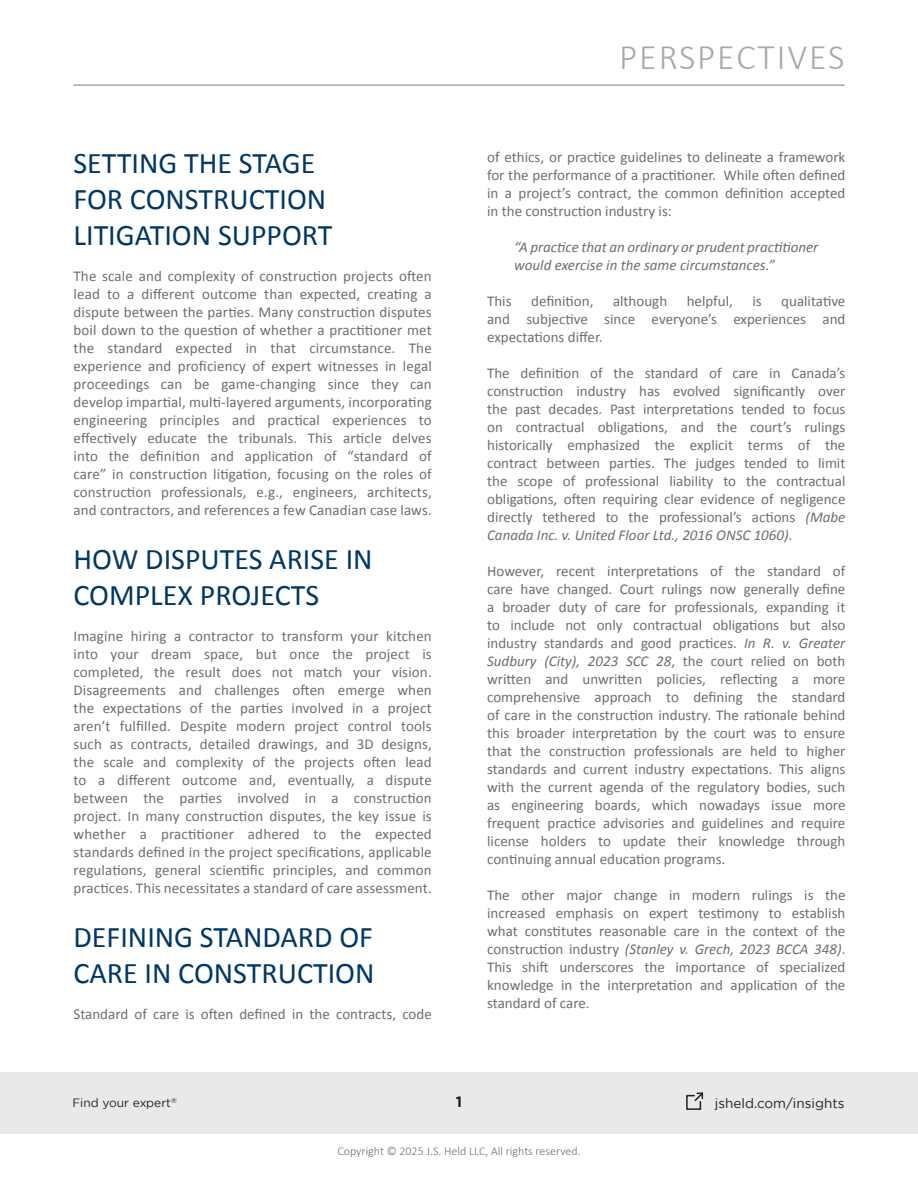
<style>
.page{position:relative;width:918px;height:1188px;background:#fff}
.page>*{position:absolute;margin:0;border:0;box-sizing:border-box;transform-origin:0 0}
.t1{font:300 36px "Calibri";letter-spacing:.05em;color:#a6a8aa}
.Main_Titles{font:30px/36px "Calibri";color:#003764}
.Text_Styles{font:15px/18px "Calibri";color:#6d6e70;text-align:justify}
.Text_Styles-2{font:italic 15px/18px "Calibri";color:#6d6e70}
.t2{font:700 15px "Gotham";color:#231f20}
.t3{font:13.5px "Gotham";color:#231f20}
.t4{font:300 12px "Calibri";color:#6d6e70}
.t5{font:12px "Gotham";color:#241f21}
.t6{font:7.05px "Gotham";color:#241f21}
.s1{font-style:italic}
</style>
<div class="page">
<div style="left:0;top:1072px;width:918px;height:62px;background:#e9e9e9"></div>
<svg style="left:686px;top:1092px;width:18px;height:18px"></svg>
<hr style="left:74px;top:85px;width:770px;height:1px;background:#a6a8ab">
<p class="Main_Titles" style="left:74px;top:144px;width:260px">SETTING THE STAGE<br>FOR CONSTRUCTION<br>LITIGATION SUPPORT</p>
<p class="Text_Styles" style="left:74px;top:266px;width:360px">The scale and complexity of construction projects often lead to a different outcome than expected, creating a dispute between the parties. Many construction disputes boil down to the question of whether a practitioner met the standard expected in that circumstance. The experience and proficiency of expert witnesses in legal proceedings can be game-changing since they can develop impartial, multi-layered arguments, incorporating engineering principles and practical experiences to effectively educate the tribunals. This article delves into the definition and application of “standard of care” in construction litigation, focusing on the roles of construction professionals, e.g., engineers, architects, and contractors, and references a few Canadian case laws.</p>
<p class="Main_Titles" style="left:74px;top:540px;width:301px">HOW DISPUTES ARISE IN<br>COMPLEX PROJECTS</p>
<p class="Text_Styles" style="left:74px;top:626px;width:360px">Imagine hiring a contractor to transform your kitchen into your dream space, but once the project is completed, the result does not match your vision.<br>Disagreements and challenges often emerge when the expectations of the parties involved in a project aren’t fulfilled. Despite modern project control tools such as contracts, detailed drawings, and 3D designs, the scale and complexity of the projects often lead to a different outcome and, eventually, a dispute between the parties involved in a construction project. In many construction disputes, the key issue is whether a practitioner adhered to the expected standards defined in the project specifications, applicable regulations, general scientific principles, and common practices. This necessitates a standard of care assessment.</p>
<p class="Main_Titles" style="left:74px;top:918px;width:303px">DEFINING STANDARD OF<br>CARE IN CONSTRUCTION</p>
<p class="Text_Styles" style="left:74px;top:1004px;width:360px">Standard of care is often defined in the contracts, code</p>
<h1 class="t1" style="left:619px;top:35px;width:227px">PERSPECTIVES</h1>
<p class="Text_Styles" style="left:487px;top:147px;width:360px">of ethics, or practice guidelines to delineate a framework for the performance of a practitioner. While often defined in a project’s contract, the common definition accepted in the construction industry is:</p>
<p class="Text_Styles-2" style="left:514px;top:237px;width:306px">“A practice that an ordinary or prudent practitioner would exercise in the same circumstances.”</p>
<p class="Text_Styles" style="left:487px;top:291px;width:26px">This</p>
<p class="Text_Styles" style="left:531px;top:291px;width:64px">definition,</p>
<p class="Text_Styles" style="left:613px;top:291px;width:56px">although</p>
<p class="Text_Styles" style="left:687px;top:291px;width:48px">helpful,</p>
<p class="Text_Styles" style="left:752px;top:291px;width:11px">is</p>
<p class="Text_Styles" style="left:487px;top:291px;width:360px;text-indent:294px">qualitative and subjective since everyone’s experiences and expectations differ.</p>
<p class="Text_Styles" style="left:487px;top:363px;width:360px">The definition of the standard of care in Canada’s construction industry has evolved significantly over the past decades. Past interpretations tended to focus on contractual obligations, and the court’s rulings historically emphasized the explicit terms of the contract between parties. The judges tended to limit the scope of professional liability to the contractual obligations, often requiring clear evidence of negligence directly tethered to the professional’s actions <span class="s1">(Mabe Canada Inc. v. United Floor Ltd., 2016 ONSC 1060)</span>.</p>
<p class="Text_Styles" style="left:487px;top:561px;width:360px">However, recent interpretations of the standard of care have changed. Court rulings now generally define a broader duty of care for professionals, expanding it to include not only contractual obligations but also industry standards and good practices. <span class="s1">In R. v. Greater Sudbury (City), 2023 SCC 28</span>, the court relied on both written and unwritten policies, reflecting a more comprehensive approach to defining the standard of care in the construction industry. The rationale behind this broader interpretation by the court was to ensure that the construction professionals are held to higher standards and current industry expectations. This aligns with the current agenda of the regulatory bodies, such as engineering boards, which nowadays issue more frequent practice advisories and guidelines and require license holders to update their knowledge through continuing annual education programs.</p>
<p class="Text_Styles" style="left:487px;top:885px;width:360px">The other major change in modern rulings is the increased emphasis on expert testimony to establish what constitutes reasonable care in the context of the construction industry <span class="s1">(Stanley v. Grech, 2023 BCCA 348)</span>.<br>This shift underscores the importance of specialized knowledge in the interpretation and application of the standard of care.</p>
<p class="t5" style="left:72px;top:1096px;width:100px">Find your expert</p>
<p class="t2" style="left:456px;top:1093px;width:8px">1</p>
<p class="t3" style="left:715px;top:1095px;width:131px">jsheld.com/insights</p>
<p class="t6" style="left:171px;top:1096px;width:7px">®</p>
<p class="t4" style="left:337px;top:1144px;width:245px">Copyright © 2025 J.S. Held LLC, All rights reserved.</p>
</div>
